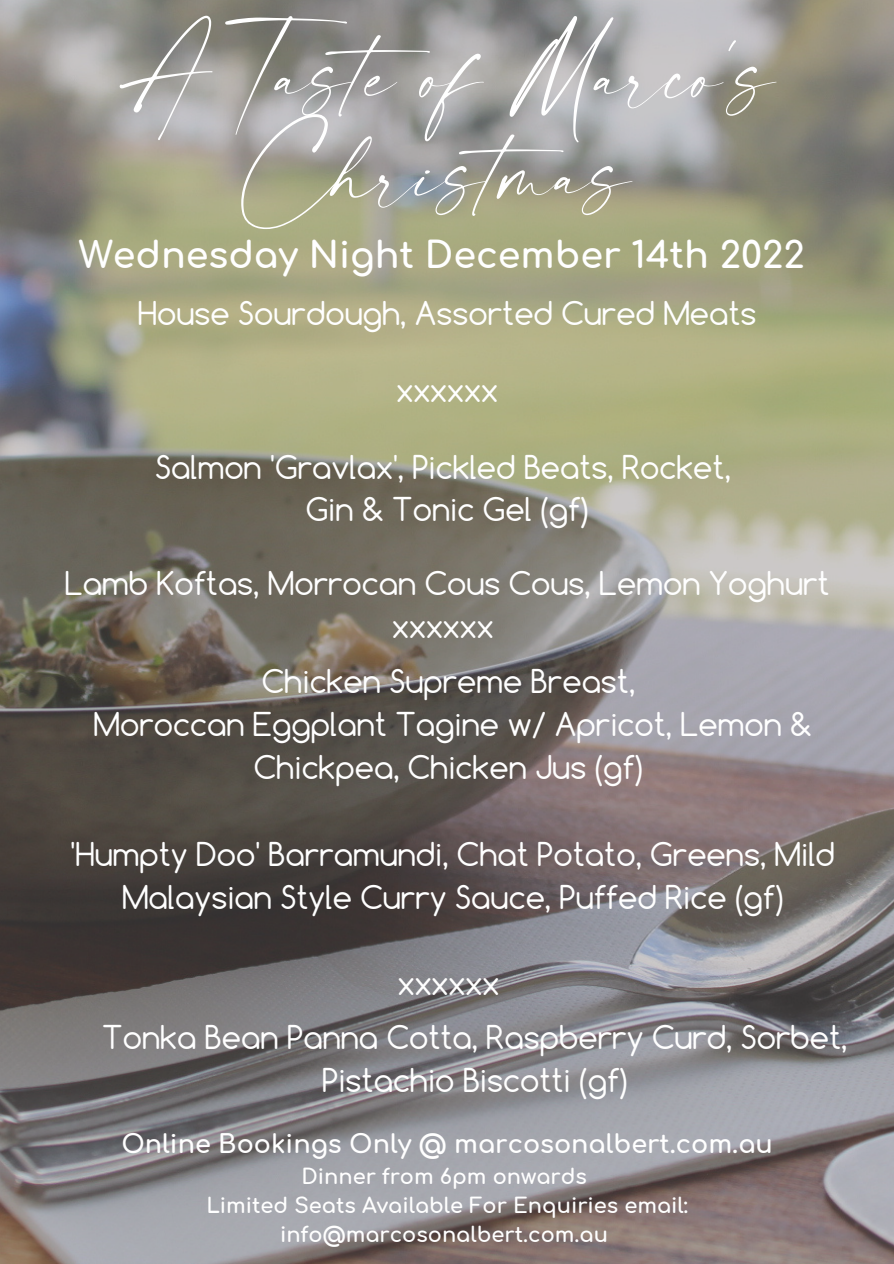
<style>
.page{position:relative;width:894px;height:1264px;background:#fff}
.page>*{position:absolute;margin:0;border:0;box-sizing:border-box;transform-origin:0 0}
.t1{font:71.25px "modernline";color:#fff}
.t2{font:700 36.45px "Comfortaa";color:#fff}
.t3{font:30.9px/43px "Comfortaa";color:#fff;text-align:center}
.t4{font:700 25.5px "Comfortaa";color:#fff}
.t5{font:700 21px/29.2px "Comfortaa";color:#fff;text-align:center}
</style>
<div class="page">
<img style="left:0;top:0;width:893px;height:1263px">
<p class="t1" style="left:118px;top:37px;width:658px">A Taste of Marco's</p>
<p class="t1" style="left:236px;top:136px;width:397px">Christmas</p>
<p class="t2" style="left:79px;top:235px;width:727px">Wednesday Night December 14th 2022</p>
<p class="t3" style="left:138px;top:292px;width:620px">House Sourdough, Assorted Cured Meats</p>
<p class="t3" style="left:396px;top:368px;width:103px">xxxxxx</p>
<p class="t3" style="left:155px;top:445px;width:576px">Salmon 'Gravlax', Pickled Beats, Rocket,</p>
<p class="t3" style="left:305px;top:488px;width:284px">Gin &amp; Tonic Gel (gf)</p>
<p class="t3" style="left:65px;top:561px;width:766px">Lamb Koftas, Morrocan Cous Cous, Lemon Yoghurt</p>
<p class="t3" style="left:392px;top:604px;width:103px">xxxxxx</p>
<p class="t3" style="left:262px;top:659px;width:374px">Chicken Supreme Breast,</p>
<p class="t3" style="left:93px;top:702px;width:719px">Moroccan Eggplant Tagine w/ Apricot, Lemon &amp;<br>Chickpea, Chicken Jus (gf)</p>
<p class="t3" style="left:71px;top:832px;width:765px">'Humpty Doo' Barramundi, Chat Potato, Greens, Mild<br>Malaysian Style Curry Sauce, Puffed Rice (gf)</p>
<p class="t3" style="left:397px;top:961px;width:103px">xxxxxx</p>
<p class="t3" style="left:102px;top:1015px;width:746px">Tonka Bean Panna Cotta, Raspberry Curd, Sorbet,<br>Pistachio Biscotti (gf)</p>
<p class="t4" style="left:121px;top:1130px;width:652px">Online Bookings Only @ marcosonalbert.com.au</p>
<p class="t5" style="left:301px;top:1162px;width:287px">Dinner from 6pm onwards</p>
<p class="t5" style="left:206px;top:1191px;width:483px">Limited Seats Available For Enquiries email: info@marcosonalbert.com.au</p>
</div>
